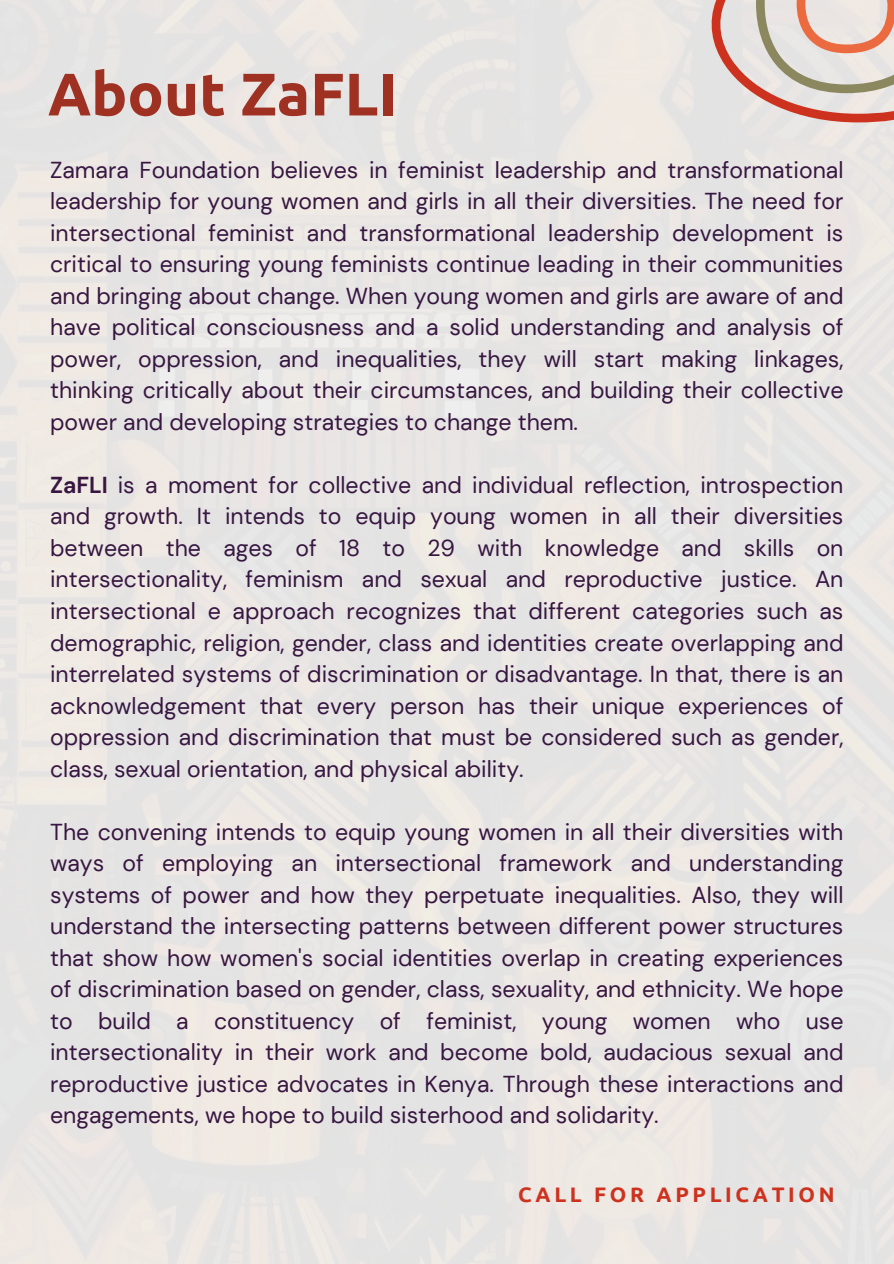
<style>
.page{position:relative;width:894px;height:1264px;background:#fff}
.page>*{position:absolute;margin:0;border:0;box-sizing:border-box;transform-origin:0 0}
.t1{font:700 60px "Ubuntu";color:#9f3123}
.t2{font:23.1px/31.5px "DM Sans";color:#371641;text-align:justify}
.t3{font:700 21px "Ubuntu";letter-spacing:.175em;color:#cd321e}
.s1{font-weight:700}
</style>
<div class="page">
<svg style="left:707px;top:0;width:186px;height:122px;background:#dec6bd"></svg>
<p class="t1" style="left:48px;top:59px;width:351px">About ZaFLI</p>
<p class="t2" style="left:50px;top:154px;width:794px">Zamara Foundation believes in feminist leadership and transformational leadership for young women and girls in all their diversities. The need for intersectional feminist and transformational leadership development is critical to ensuring young feminists continue leading in their communities and bringing about change. When young women and girls are aware of and have political consciousness and a solid understanding and analysis of power, oppression, and inequalities, they will start making linkages, thinking critically about their circumstances, and building their collective power and developing strategies to change them.</p>
<h1 class="t2" style="left:50px;top:469px;width:794px"><span class="s1">ZaFLI</span> is a moment for collective and individual reflection, introspection and growth. It intends to equip young women in all their diversities between the ages of 18 to 29 with knowledge and skills on intersectionality, feminism and sexual and reproductive justice. An intersectional e approach recognizes that different categories such as demographic, religion, gender, class and identities create overlapping and interrelated systems of discrimination or disadvantage. In that, there is an acknowledgement that every person has their unique experiences of oppression and discrimination that must be considered such as gender, class, sexual orientation, and physical ability.</h1>
<p class="t2" style="left:50px;top:816px;width:794px">The convening intends to equip young women in all their diversities with ways of employing an intersectional framework and understanding systems of power and how they perpetuate inequalities. Also, they will understand the intersecting patterns between different power structures that show how women's social identities overlap in creating experiences of discrimination based on gender, class, sexuality, and ethnicity. We hope to build a constituency of feminist, young women who use intersectionality in their work and become bold, audacious sexual and reproductive justice advocates in Kenya. Through these interactions and engagements, we hope to build sisterhood and solidarity.</p>
<p class="t3" style="left:518px;top:1182px;width:318px">CALL FOR APPLICATION</p>
</div>
